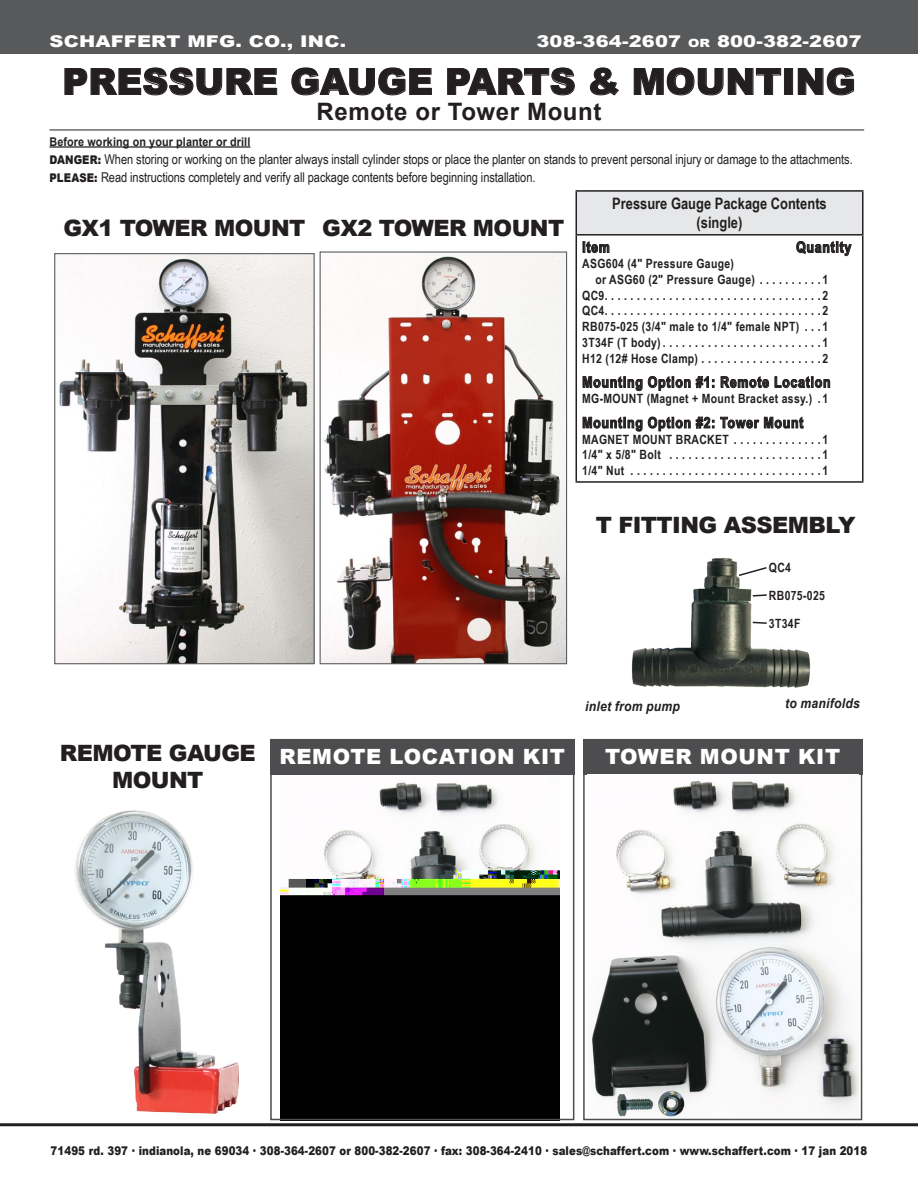
<style>
.page{position:relative;width:918px;height:1188px;background:#fff}
.page>*{position:absolute;margin:0;border:0;box-sizing:border-box;transform-origin:0 0}
.t1{font:900 36px "Arial";color:#231f20}
.t2{font:700 24px "Arial";letter-spacing:.025em;color:#231f20}
.t3{font:900 22.5px/27px "Arial";letter-spacing:-.025em;color:#231f20;text-align:center}
.t4{font:900 21px "Arial";letter-spacing:.03em;color:#fff}
.t5{font:900 16.2px "Arial";letter-spacing:.01em;color:#fff;scale:1.2 1}
.t6{font:700 15.75px/18.9px "Arial Narrow";color:#231f20;text-align:center}
.t7{font:700 15px "Arial Narrow";letter-spacing:.05em;color:#231f20}
.t8{font:13.5px/18px "Arial Narrow";letter-spacing:-.005em;color:#231f20}
.t9{font:italic 700 13.5px "Arial";letter-spacing:.02em;color:#231f20;scale:.9 1}
.t10{font:700 12.75px/15.8px "Arial Narrow";letter-spacing:.025em;color:#231f20;text-align:justify}
.t11{font:900 12px "Arial";letter-spacing:.01em;color:#231f20;scale:.85 1}
.t12{font:700 12px "Arial";letter-spacing:.01em;color:#231f20;scale:.9 1}
.s1{font-size:11.4px}
.s2{font-family:"Arial";font-weight:900;font-size:12px}
</style>
<div class="page">
<div style="left:0;top:0;width:918px;height:54px;background:#58595b"></div>
<div style="left:576px;top:191px;width:287px;height:44px;background:#e6e7e8"></div>
<hr style="left:576px;top:190px;width:288px;height:2px;background:#231f20">
<hr style="left:576px;top:192px;width:1px;height:42px;background:#231f20">
<hr style="left:862px;top:192px;width:2px;height:42px;background:#231f20">
<hr style="left:576px;top:234px;width:288px;height:2px;background:#231f20">
<hr style="left:576px;top:236px;width:1px;height:245px;background:#231f20">
<hr style="left:862px;top:236px;width:2px;height:245px;background:#231f20">
<hr style="left:576px;top:481px;width:288px;height:2px;background:#231f20">
<svg style="left:583px;top:241px;width:26px;height:12px"></svg>
<svg style="left:796px;top:241px;width:56px;height:15px"></svg>
<svg style="left:583px;top:376px;width:59px;height:15px"></svg>
<svg style="left:648px;top:376px;width:66px;height:15px"></svg>
<svg style="left:721px;top:376px;width:48px;height:12px"></svg>
<svg style="left:775px;top:376px;width:55px;height:12px"></svg>
<svg style="left:583px;top:417px;width:59px;height:14px"></svg>
<svg style="left:648px;top:417px;width:66px;height:14px"></svg>
<svg style="left:720px;top:417px;width:84px;height:11px"></svg>
<svg style="left:65px;top:68px;width:212px;height:27px"></svg>
<svg style="left:292px;top:68px;width:140px;height:27px"></svg>
<svg style="left:447px;top:68px;width:128px;height:27px"></svg>
<svg style="left:590px;top:68px;width:29px;height:27px"></svg>
<svg style="left:634px;top:68px;width:147px;height:27px"></svg>
<div style="left:784px;top:68px;width:9px;height:27px;border:1px solid #231f20"></div>
<svg style="left:798px;top:68px;width:56px;height:27px"></svg>
<hr style="left:50px;top:130px;width:814px;height:1px;background:#231f20">
<hr style="left:0;top:1123px;width:918px;height:3px;background:#231f20">
<hr style="left:50px;top:146px;width:200px;height:2px;background:#231f20">
<div style="left:270px;top:739px;width:304px;height:36px;background:#4d4d4f"></div>
<div style="left:583px;top:739px;width:279px;height:36px;background:#4d4d4f"></div>
<img style="left:56px;top:255px;width:257px;height:407px">
<div style="left:54px;top:253px;width:261px;height:411px;border:1px solid #58595b"></div>
<img style="left:322px;top:253px;width:243px;height:409px">
<div style="left:320px;top:251px;width:247px;height:413px;border:1px solid #58595b"></div>
<img style="left:281px;top:782px;width:279px;height:335px">
<img style="left:591px;top:781px;width:267px;height:336px">
<img style="left:74px;top:810px;width:165px;height:304px">
<img style="left:631px;top:558px;width:179px;height:130px">
<div style="left:270px;top:739px;width:304px;height:381px;border:2px solid #4d4d4f"></div>
<div style="left:583px;top:739px;width:279px;height:381px;border:2px solid #4d4d4f"></div>
<svg style="left:737px;top:566px;width:31px;height:11px"></svg>
<svg style="left:751px;top:594px;width:17px;height:3px"></svg>
<svg style="left:751px;top:621px;width:17px;height:4px"></svg>
<p class="t5" style="left:50px;top:30px;width:249px">SCHAFFERT MFG. CO., INC.</p>
<p class="t5" style="left:536px;top:30px;width:273px">308-364-2607 <span class="s1">or</span> 800-382-2607</p>
<h1 class="t1" style="left:62px;top:55px;width:795px">PRESSURE GAUGE PARTS &amp; MOUNTING</h1>
<h2 class="t2" style="left:317px;top:96px;width:286px">Remote or Tower Mount</h2>
<p class="t12" style="left:50px;top:134px;width:225px">Before working on your planter or drill</p>
<p class="t8" style="left:50px;top:149px;width:805px"><span class="s2">DANGER:</span> When storing or working on the planter always install cylinder stops or place the planter on stands to prevent personal injury or damage to the attachments.<br><span class="s2">PLEASE:</span> Read instructions completely and verify all package contents before beginning installation.</p>
<h3 class="t3" style="left:63px;top:213px;width:503px">GX1 TOWER MOUNT GX2 TOWER MOUNT</h3>
<p class="t6" style="left:612px;top:193px;width:216px">Pressure Gauge Package Contents (single)</p>
<p class="t7" style="left:582px;top:236px;width:29px">Item</p>
<p class="t7" style="left:796px;top:236px;width:57px">Quantity</p>
<p class="t10" style="left:582px;top:255px;width:153px">ASG604 (4" Pressure Gauge)</p>
<p class="t10" style="left:595px;top:271px;width:234px">or ASG60 (2" Pressure Gauge) . . . . . . . . . 1</p>
<p class="t10" style="left:582px;top:287px;width:247px">QC9 . . . . . . . . . . . . . . . . . . . . . . . . . . . . . . . . . 2</p>
<p class="t10" style="left:582px;top:302px;width:247px">QC4 . . . . . . . . . . . . . . . . . . . . . . . . . . . . . . . . . 2</p>
<p class="t10" style="left:582px;top:318px;width:247px">RB075-025 (3/4" male to 1/4" female NPT) . . 1</p>
<p class="t10" style="left:582px;top:334px;width:247px">3T34F (T body) . . . . . . . . . . . . . . . . . . . . . . . . 1</p>
<p class="t10" style="left:582px;top:350px;width:247px">H12 (12# Hose Clamp)...................2</p>
<p class="t7" style="left:582px;top:371px;width:250px">Mounting Option #1: Remote Location</p>
<p class="t10" style="left:582px;top:390px;width:247px">MG-MOUNT (Magnet + Mount Bracket assy.) . 1</p>
<p class="t7" style="left:582px;top:411px;width:223px">Mounting Option #2: Tower Mount</p>
<p class="t10" style="left:582px;top:431px;width:247px">MAGNET MOUNT BRACKET . . . . . . . . . . . . . 1<br>1/4" x 5/8" Bolt . . . . . . . . . . . . . . . . . . . . . . . 1<br>1/4" Nut . . . . . . . . . . . . . . . . . . . . . . . . . . . . . 1</p>
<h3 class="t3" style="left:596px;top:510px;width:261px">T FITTING ASSEMBLY</h3>
<p class="t10" style="left:769px;top:559px;width:24px">QC4</p>
<p class="t10" style="left:769px;top:587px;width:58px">RB075-025</p>
<p class="t10" style="left:769px;top:615px;width:33px">3T34F</p>
<p class="t9" style="left:585px;top:698px;width:107px">inlet from pump</p>
<p class="t9" style="left:785px;top:695px;width:85px">to manifolds</p>
<h3 class="t3" style="left:60px;top:739px;width:198px">REMOTE GAUGE<br>MOUNT</h3>
<h3 class="t4" style="left:280px;top:742px;width:287px">REMOTE LOCATION KIT</h3>
<h3 class="t4" style="left:605px;top:742px;width:237px">TOWER MOUNT KIT</h3>
<p class="t11" style="left:51px;top:1142px;width:962px">71495 rd. 397 ∙ indianola, ne 69034 ∙ 308-364-2607 or 800-382-2607 ∙ fax: 308-364-2410 ∙ sales@schaffert.com ∙ www.schaffert.com ∙ 17 jan 2018</p>
</div>
